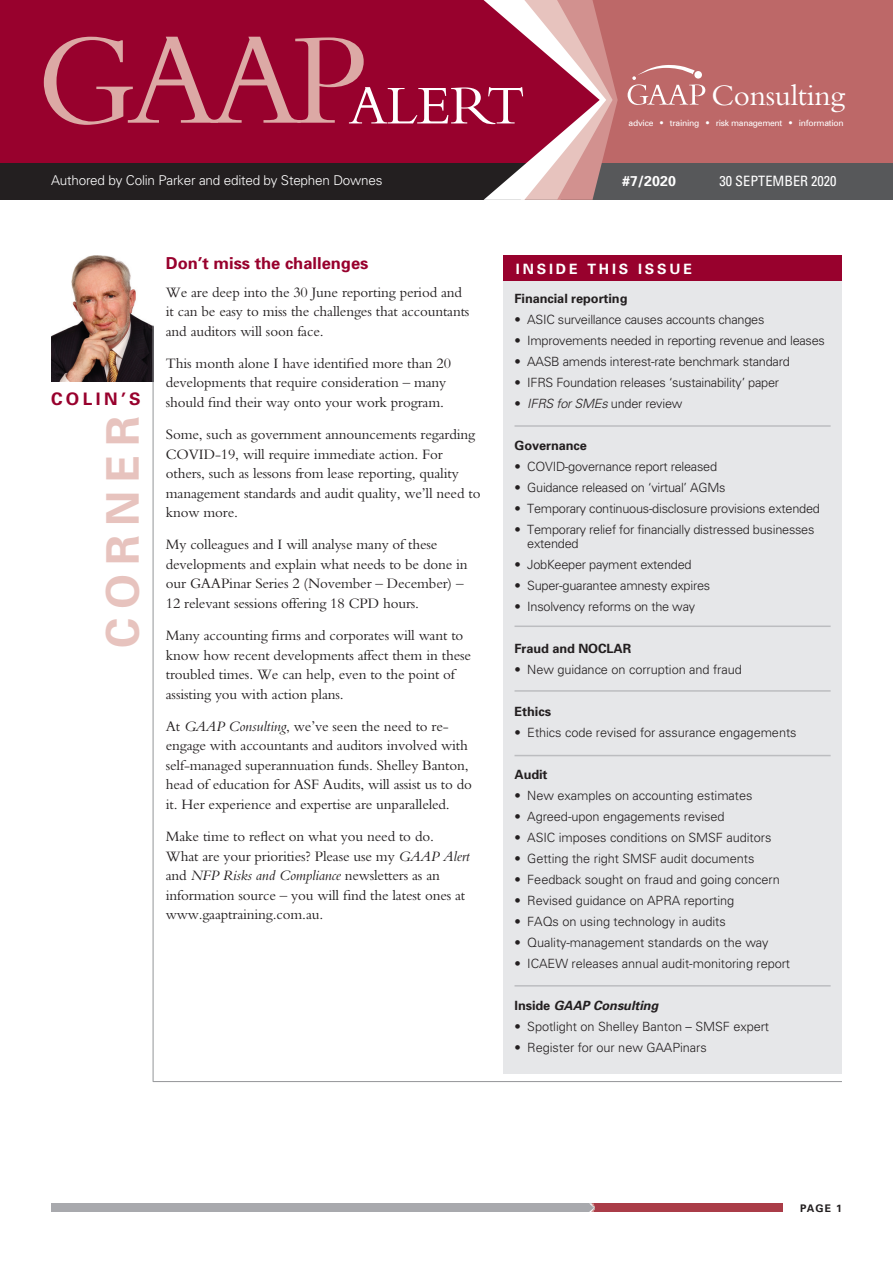
<style>
.page{position:relative;width:893px;height:1263px;background:#fff}
.page>*{position:absolute;margin:0;border:0;box-sizing:border-box;transform-origin:0 0}
.t1{font:135px "Bembo";color:#dca9a5}
.t2{font:57px "Bembo";letter-spacing:-.015em;color:#fff}
.t3{font:700 45px "Univers";letter-spacing:.2em;color:#e7c3be}
.t4{font:31.05px "Bembo";letter-spacing:-.01em;color:#fff}
.t5{font:700 17.25px "Univers";letter-spacing:.2em;color:#98012d}
.t6{font:700 16.5px "Univers";color:#98012d}
.t7{font:15px/19.5px "Bembo";letter-spacing:-.01em;color:#231f20}
.t8{font:700 14.25px "Univers";letter-spacing:.2em;color:#fff}
.t9{font:condensed 14.25px "Univers";color:#fff}
.t10{font:300 13.5px "Univers";letter-spacing:-.015em;color:#fff}
.t11{font:300 12.75px/14.5px "Univers";letter-spacing:-.005em;color:#231f20}
.t12{font:700 12.75px "Univers";letter-spacing:-.005em;color:#231f20}
.t13{font:italic 700 12.75px "Univers";letter-spacing:-.005em;color:#231f20}
.t14{font:700 10.5px "Univers";color:#231f20}
.t15{font:8.55px "Univers";letter-spacing:-.03em;color:#fff}
.s1{font-size:12.3px}
.s2{font-style:italic}
.s3{font-style:normal}
</style>
<div class="page">
<div style="left:592px;top:0;width:301px;height:200px;background:#bd6868"></div>
<div style="left:0;top:0;width:484px;height:164px;background:#98012d"></div>
<div style="left:503px;top:262px;width:339px;height:812px;background:#e6e7e9"></div>
<div style="left:503px;top:255px;width:339px;height:26px;background:#98012d"></div>
<div style="left:51px;top:1203px;width:541px;height:9px;background:#a8a9ad"></div>
<div style="left:0;top:164px;width:592px;height:36px;background:#231f20"></div>
<div style="left:592px;top:164px;width:301px;height:36px;background:#57585a"></div>
<div style="left:592px;top:1203px;width:191px;height:9px;background:#aa3c48"></div>
<svg style="left:484px;top:0;width:134px;height:200px"></svg>
<svg style="left:589px;top:1203px;width:6px;height:9px"></svg>
<img style="left:51px;top:255px;width:102px;height:126px">
<hr style="left:153px;top:325px;width:1px;height:757px;background:#939598">
<hr style="left:514px;top:425px;width:317px;height:2px;background:#bcbdc0">
<hr style="left:514px;top:625px;width:317px;height:2px;background:#bcbdc0">
<hr style="left:514px;top:690px;width:317px;height:2px;background:#bcbdc0">
<hr style="left:514px;top:755px;width:317px;height:1px;background:#bcbdc0">
<hr style="left:514px;top:985px;width:317px;height:1px;background:#bcbdc0">
<svg style="left:628px;top:65px;width:77px;height:40px"></svg>
<hr style="left:153px;top:1081px;width:689px;height:1px;background:#939598">
<h1 class="t1" style="left:36px;top:2px;width:334px">GAAP</h1>
<h2 class="t2" style="left:349px;top:72px;width:178px">ALERT</h2>
<h3 class="t4" style="left:712px;top:77px;width:135px">Consulting</h3>
<p class="t15" style="left:629px;top:117px;width:217px">advice <span class="s1">•</span> training <span class="s1">•</span> risk management <span class="s1">•</span> information</p>
<p class="t10" style="left:51px;top:172px;width:333px">Authored by Colin Parker and edited by Stephen Downes</p>
<p class="t8" style="left:622px;top:172px;width:55px">#7/2020</p>
<p class="t9" style="left:719px;top:172px;width:119px">30 SEPTEMBER 2020</p>
<p class="t5" style="left:51px;top:388px;width:91px">COLIN’S</p>
<h3 class="t3" style="left:94px;top:648px;width:234px;rotate:-90deg">CORNER</h3>
<p class="t6" style="left:166px;top:252px;width:204px">Don’t miss the challenges</p>
<p class="t7" style="left:166px;top:282px;width:305px">We are deep into the 30 June reporting period and it can be easy to miss the challenges that accountants and auditors will soon face.</p>
<p class="t7" style="left:166px;top:353px;width:287px">This month alone I have identified more than 20 developments that require consideration – many should find their way onto your work program.</p>
<p class="t7" style="left:166px;top:424px;width:316px">Some, such as government announcements regarding COVID-19, will require immediate action. For others, such as lessons from lease reporting, quality management standards and audit quality, we’ll need to know more.</p>
<p class="t7" style="left:166px;top:535px;width:303px">My colleagues and I will analyse many of these developments and explain what needs to be done in our GAAPinar Series 2 (November – December) – 12 relevant sessions offering 18 CPD hours.</p>
<p class="t7" style="left:166px;top:625px;width:307px">Many accounting firms and corporates will want to know how recent developments affect them in these troubled times. We can help, even to the point of assisting you with action plans.</p>
<p class="t7" style="left:166px;top:716px;width:307px">At <span class="s2">GAAP Consulting</span>, we’ve seen the need to re&shy;engage with accountants and auditors involved with self-managed superannuation funds. Shelley Banton, head of education for ASF Audits, will assist us to do it. Her experience and expertise are unparalleled.</p>
<p class="t7" style="left:166px;top:826px;width:305px">Make time to reflect on what you need to do.<br>What are your priorities? Please use my <span class="s2">GAAP Alert </span>and <span class="s2">NFP Risks and Compliance</span> newsletters as an information source – you will find the latest ones at www.gaaptraining.com.au.</p>
<p class="t8" style="left:516px;top:259px;width:178px">INSIDE THIS ISSUE</p>
<p class="t12" style="left:514px;top:290px;width:114px">Financial reporting</p>
<p class="t11" style="left:514px;top:311px;width:251px">• ASIC surveillance causes accounts changes</p>
<p class="t11" style="left:514px;top:332px;width:312px">• Improvements needed in reporting revenue and leases</p>
<p class="t11" style="left:514px;top:353px;width:277px">• AASB amends interest-rate benchmark standard</p>
<p class="t11" style="left:514px;top:374px;width:266px">• IFRS Foundation releases ‘sustainability’ paper</p>
<p class="t11" style="left:514px;top:395px;width:169px">• <span class="s2">IFRS for SMEs</span> under review</p>
<p class="t12" style="left:514px;top:437px;width:74px">Governance</p>
<p class="t11" style="left:514px;top:458px;width:204px">• COVID-governance report released</p>
<p class="t11" style="left:514px;top:479px;width:212px">• Guidance released on ‘virtual’ AGMs</p>
<p class="t11" style="left:514px;top:500px;width:307px">• Temporary continuous-disclosure provisions extended</p>
<p class="t11" style="left:527px;top:521px;width:289px;text-indent:-13px">• Temporary relief for financially distressed businesses extended</p>
<p class="t11" style="left:514px;top:557px;width:179px">• JobKeeper payment extended</p>
<p class="t11" style="left:514px;top:578px;width:197px">• Super-guarantee amnesty expires</p>
<p class="t11" style="left:514px;top:599px;width:182px">• Insolvency reforms on the way</p>
<p class="t12" style="left:514px;top:641px;width:118px">Fraud and NOCLAR</p>
<p class="t11" style="left:514px;top:662px;width:229px">• New guidance on corruption and fraud</p>
<p class="t12" style="left:514px;top:704px;width:38px">Ethics</p>
<p class="t11" style="left:514px;top:725px;width:284px">• Ethics code revised for assurance engagements</p>
<p class="t12" style="left:514px;top:767px;width:35px">Audit</p>
<p class="t11" style="left:514px;top:788px;width:239px">• New examples on accounting estimates</p>
<p class="t11" style="left:514px;top:809px;width:211px">• Agreed-upon engagements revised</p>
<p class="t11" style="left:514px;top:830px;width:258px">• ASIC imposes conditions on SMSF auditors</p>
<p class="t11" style="left:514px;top:851px;width:241px">• Getting the right SMSF audit documents</p>
<p class="t11" style="left:514px;top:872px;width:267px">• Feedback sought on fraud and going concern</p>
<p class="t11" style="left:514px;top:893px;width:221px">• Revised guidance on APRA reporting</p>
<p class="t11" style="left:514px;top:914px;width:213px">• FAQs on using technology in audits</p>
<p class="t11" style="left:514px;top:935px;width:256px">• Quality-management standards on the way</p>
<p class="t11" style="left:514px;top:956px;width:277px">• ICAEW releases annual audit-monitoring report</p>
<p class="t13" style="left:514px;top:998px;width:145px"><span class="s3">Inside</span> GAAP Consulting</p>
<p class="t11" style="left:514px;top:1019px;width:256px">• Spotlight on Shelley Banton – SMSF expert</p>
<p class="t11" style="left:514px;top:1040px;width:194px">• Register for our new GAAPinars</p>
<p class="t14" style="left:800px;top:1201px;width:43px">PAGE 1</p>
</div>
